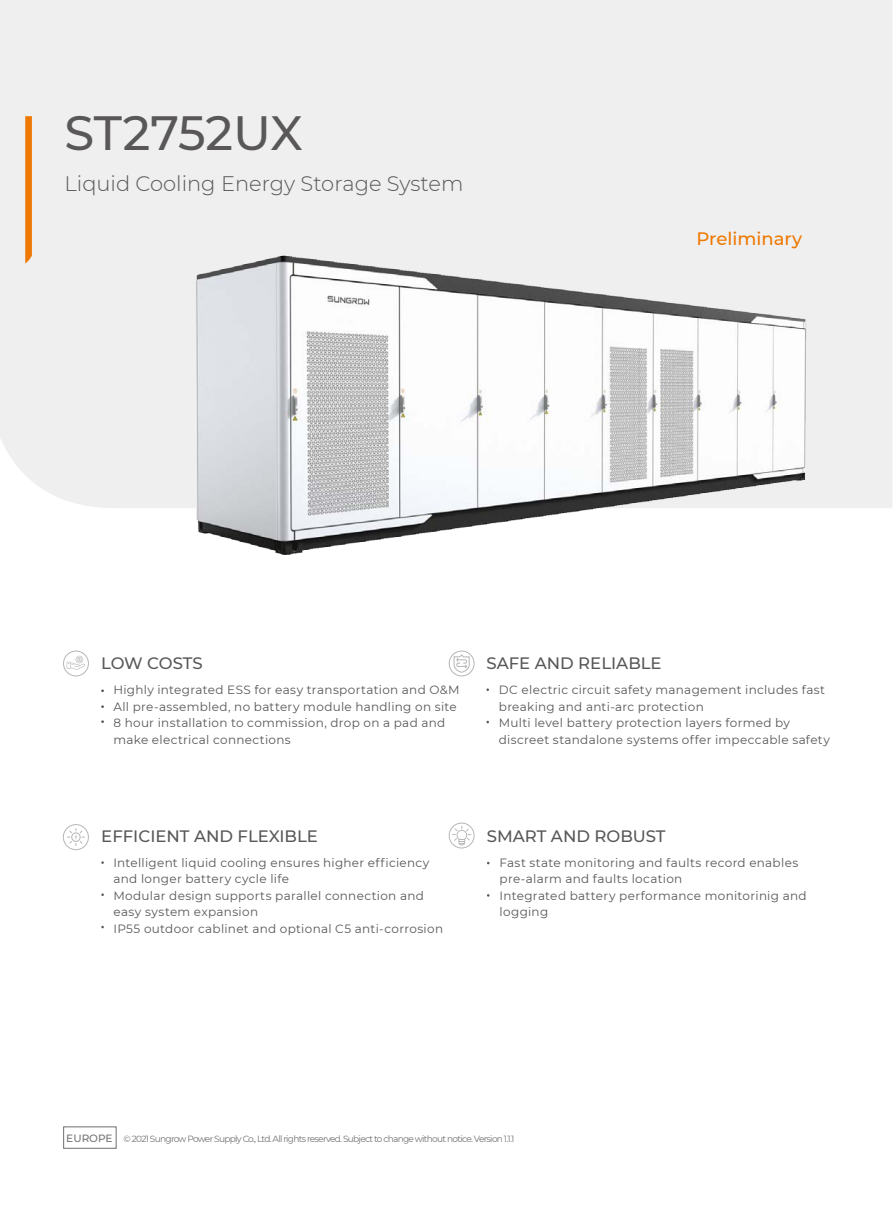
<style>
.page{position:relative;width:893px;height:1212px;background:#fff}
.page>*{position:absolute;margin:0;border:0;box-sizing:border-box;transform-origin:0 0}
.t1{font:500 48px "Montserrat";letter-spacing:-.005em;color:#595757}
.t2{font:300 21px "Montserrat";color:#595757}
.t3{font:500 18px "Montserrat";color:#ee7800}
.t4{font:500 16.5px "Montserrat";color:#595757}
.t5{font:12px/16.5px "Montserrat";letter-spacing:.025em;color:#595757}
.t6{font:9px "Montserrat";letter-spacing:-.08em;color:#727171}
.s1{font-weight:500;font-size:10.5px}
</style>
<div class="page">
<div style="left:0;top:0;width:892px;height:508px;background:#efefef"></div>
<svg style="left:25px;top:116px;width:7px;height:147px"></svg>
<img style="left:194px;top:238px;width:631px;height:317px">
<svg style="left:66px;top:827px;width:19px;height:20px"></svg>
<div style="left:63px;top:824px;width:26px;height:26px;border:1px solid #b5b6b6;border-radius:50%"></div>
<div style="left:449px;top:651px;width:25px;height:25px;border:1px solid #b5b6b6;border-radius:50%"></div>
<svg style="left:453px;top:654px;width:17px;height:19px"></svg>
<div style="left:449px;top:823px;width:25px;height:25px;border:1px solid #b5b6b6;border-radius:50%"></div>
<svg style="left:452px;top:826px;width:19px;height:19px"></svg>
<div style="left:63px;top:651px;width:26px;height:25px;border:1px solid #b5b6b6;border-radius:50%"></div>
<svg style="left:67px;top:656px;width:18px;height:14px"></svg>
<h1 class="t1" style="left:65px;top:99px;width:240px">ST2752UX</h1>
<h2 class="t2" style="left:65px;top:169px;width:400px">Liquid Cooling Energy Storage System</h2>
<h3 class="t3" style="left:696px;top:226px;width:107px">Preliminary</h3>
<h3 class="t4" style="left:101px;top:651px;width:103px">LOW COSTS</h3>
<p class="t5" style="left:113px;top:681px;width:348px">Highly integrated ESS for easy transportation and O&amp;M All pre-assembled, no battery module handling on site 8 hour installation to commission, drop on a pad and make electrical connections</p>
<h3 class="t4" style="left:486px;top:651px;width:177px">SAFE AND RELIABLE</h3>
<p class="t5" style="left:499px;top:681px;width:332px">DC electric circuit safety management includes fast breaking and anti-arc protection<br>Multi level battery protection layers formed by discreet standalone systems offer impeccable safety</p>
<h3 class="t4" style="left:101px;top:824px;width:218px">EFFICIENT AND FLEXIBLE</h3>
<p class="t5" style="left:113px;top:853px;width:331px">Intelligent liquid cooling ensures higher efficiency and longer battery cycle life<br>Modular design supports parallel connection and easy system expansion<br>IP55 outdoor cablinet and optional C5 anti-corrosion</p>
<h3 class="t4" style="left:487px;top:824px;width:180px">SMART AND ROBUST</h3>
<p class="t5" style="left:500px;top:854px;width:308px">Fast state monitoring and faults record enables pre-alarm and faults location<br>Integrated battery performance monitorinig and logging</p>
<p class="t6" style="left:66px;top:1132px;width:450px"><span class="s1">EUROPE</span> © 2021 Sungrow Power Supply Co., Ltd. All rights reserved. Subject to change without notice. Version 1.1.1</p>
</div>
